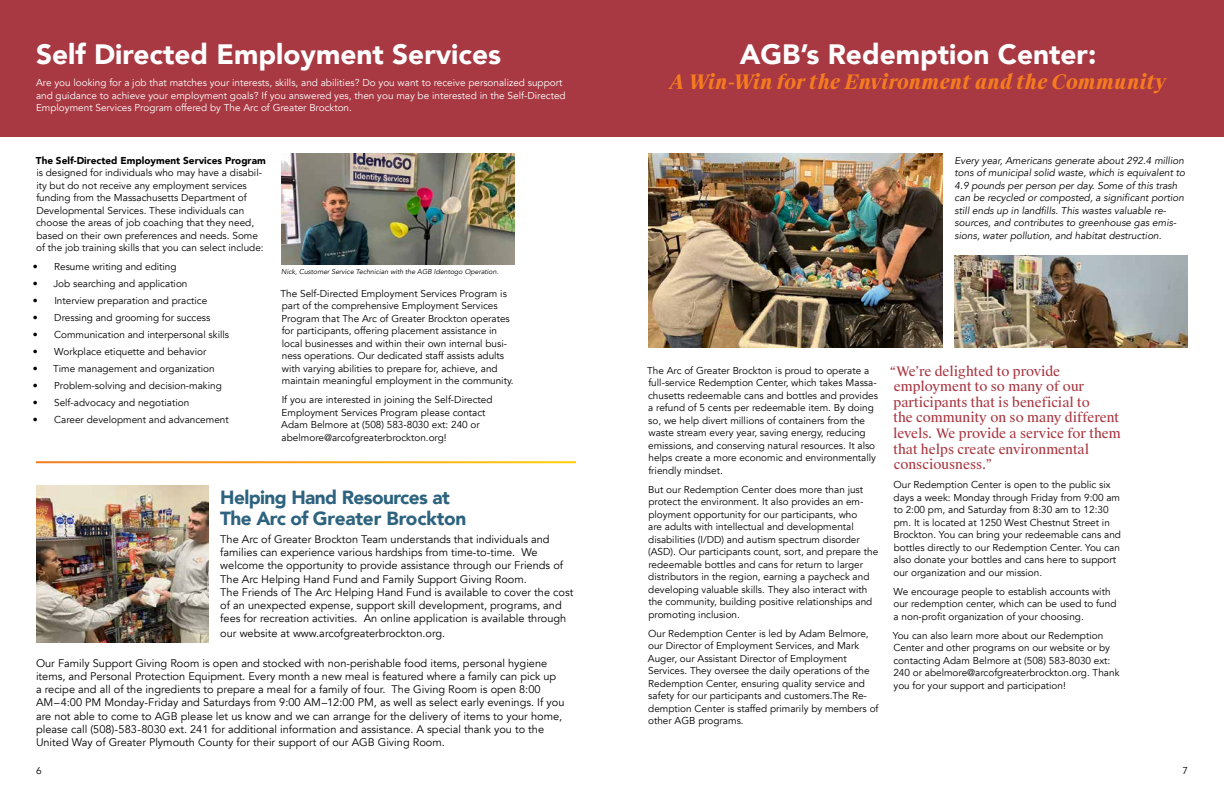
<style>
.page{position:relative;width:1224px;height:792px;background:#fff}
.page>*{position:absolute;margin:0;border:0;box-sizing:border-box;transform-origin:0 0}
.t1{font:900 28px "Avenir";color:#fff}
.t2{font:italic 700 20px "Suisse Works";color:#f47b20}
.t3{font:900 19px/21px "Avenir";letter-spacing:-.03em;color:#2d637f}
.t4{font:13px/15.6px "Suisse Works";color:#a83842}
.t5{font:11px/13.2px "Avenir";color:#000}
.t6{font:10px/12.5px "Avenir";color:#000}
.t7{font:italic 10px/12.5px "Avenir";color:#000}
.t8{font:10px/12.5px "Avenir";color:#fff}
.t9{font:900 10px "Avenir";color:#000}
.t10{font:italic 7px "Avenir";color:#000}
</style>
<div class="page">
<div style="left:0;top:0;width:1224px;height:137px;background:#a83842"></div>
<img style="left:648px;top:154px;width:295px;height:193px">
<img style="left:955px;top:255px;width:233px;height:92px">
<img style="left:281px;top:154px;width:234px;height:111px">
<img style="left:36px;top:485px;width:172px;height:158px">
<h1 class="t1" style="left:36px;top:30px;width:467px">Self Directed Employment Services</h1>
<h1 class="t1" style="left:740px;top:30px;width:358px">AGB’s Redemption Center:</h1>
<p class="t8" style="left:36px;top:77px;width:528px">Are you looking for a job that matches your interests, skills, and abilities? Do you want to receive personalized support</p>
<h2 class="t2" style="left:669px;top:69px;width:499px">A Win-Win for the Environment and the Community</h2>
<p class="t8" style="left:36px;top:89px;width:531px">and guidance to achieve your employment goals? If you answered yes, then you may be interested in the Self-Directed<br>Employment Services Program offered by The Arc of Greater Brockton.</p>
<p class="t9" style="left:36px;top:152px;width:231px">The Self-Directed Employment Services Program</p>
<p class="t6" style="left:36px;top:167px;width:229px">is designed for individuals who may have a disabil&shy;ity but do not receive any employment services funding from the Massachusetts Department of Developmental Services. These individuals can choose the areas of job coaching that they need, based on their own preferences and needs. Some of the job training skills that you can select include:</p>
<p class="t6" style="left:33px;top:261px;width:145px">• Resume writing and editing</p>
<p class="t6" style="left:33px;top:278px;width:156px">• Job searching and application</p>
<p class="t6" style="left:33px;top:295px;width:176px">• Interview preparation and practice</p>
<p class="t6" style="left:33px;top:312px;width:179px">• Dressing and grooming for success</p>
<p class="t6" style="left:33px;top:329px;width:198px">• Communication and interpersonal skills</p>
<p class="t6" style="left:33px;top:346px;width:175px">• Workplace etiquette and behavior</p>
<p class="t6" style="left:33px;top:363px;width:183px">• Time management and organization</p>
<p class="t6" style="left:33px;top:380px;width:190px">• Problem-solving and decision-making</p>
<p class="t6" style="left:33px;top:397px;width:158px">• Self-advocacy and negotiation</p>
<p class="t6" style="left:33px;top:414px;width:197px">• Career development and advancement</p>
<p class="t10" style="left:281px;top:268px;width:219px">Nick, Customer Service Technician with the AGB Identogo Operation.</p>
<p class="t6" style="left:280px;top:287px;width:235px">The Self-Directed Employment Services Program is part of the comprehensive Employment Services Program that The Arc of Greater Brockton operates for participants, offering placement assistance in local businesses and within their own internal busi&shy;ness operations. Our dedicated staff assists adults with varying abilities to prepare for, achieve, and maintain meaningful employment in the community.</p>
<p class="t6" style="left:281px;top:394px;width:213px">If you are interested in joining the Self-Directed Employment Services Program please contact Adam Belmore at (508) 583-8030 ext: 240 or abelmore@arcofgreaterbrockton.org!</p>
<h3 class="t3" style="left:220px;top:487px;width:248px">Helping Hand Resources at<br>The Arc of Greater Brockton</h3>
<p class="t5" style="left:220px;top:533px;width:355px">The Arc of Greater Brockton Team understands that individuals and families can experience various hardships from time-to-time. We welcome the opportunity to provide assistance through our Friends of The Arc Helping Hand Fund and Family Support Giving Room.<br>The Friends of The Arc Helping Hand Fund is available to cover the cost of an unexpected expense, support skill development, programs, and fees for recreation activities. An online application is available through</p>
<p class="t5" style="left:220px;top:626px;width:227px">our website at www.arcofgreaterbrockton.org.</p>
<p class="t5" style="left:36px;top:657px;width:530px">Our Family Support Giving Room is open and stocked with non-perishable food items, personal hygiene items, and Personal Protection Equipment. Every month a new meal is featured where a family can pick up a recipe and all of the ingredients to prepare a meal for a family of four. The Giving Room is open 8:00<br>AM–4:00 PM Monday-Friday and Saturdays from 9:00 AM–12:00 PM, as well as select early evenings. If you are not able to come to AGB please let us know and we can arrange for the delivery of items to your home, please call (508)-583-8030 ext. 241 for additional information and assistance. A special thank you to the United Way of Greater Plymouth County for their support of our AGB Giving Room.</p>
<p class="t7" style="left:955px;top:154px;width:232px">Every year, Americans generate about 292.4 million tons of municipal solid waste, which is equivalent to 4.9 pounds per person per day. Some of this trash can be recycled or composted, a significant portion still ends up in landfills. This wastes valuable re&shy;sources, and contributes to greenhouse gas emis&shy;sions, water pollution, and habitat destruction.</p>
<p class="t6" style="left:647px;top:364px;width:232px">The Arc of Greater Brockton is proud to operate a full-service Redemption Center, which takes Massa&shy;chusetts redeemable cans and bottles and provides a refund of 5 cents per redeemable item. By doing so, we help divert millions of containers from the waste stream every year, saving energy, reducing emissions, and conserving natural resources. It also helps create a more economic and environmentally friendly mindset.</p>
<p class="t6" style="left:648px;top:483px;width:232px">But our Redemption Center does more than just protect the environment. It also provides an em&shy;ployment opportunity for our participants, who<br>are adults with intellectual and developmental disabilities (I/DD) and autism spectrum disorder (ASD). Our participants count, sort, and prepare the redeemable bottles and cans for return to larger distributors in the region, earning a paycheck and developing valuable skills. They also interact with the community, building positive relationships and promoting inclusion.</p>
<p class="t6" style="left:648px;top:627px;width:232px">Our Redemption Center is led by Adam Belmore, our Director of Employment Services, and Mark Auger, our Assistant Director of Employment Services. They oversee the daily operations of the Redemption Center, ensuring quality service and safety for our participants and customers.The Re&shy;demption Center is staffed primarily by members of other AGB programs.</p>
<h3 class="t4" style="left:890px;top:364px;width:233px">“We’re delighted to provide employment to so many of our participants that is beneficial to<br>the community on so many different levels. We provide a service for them that helps create environmental consciousness.”</h3>
<p class="t6" style="left:894px;top:479px;width:229px">Our Redemption Center is open to the public six days a week: Monday through Friday from 9:00 am to 2:00 pm, and Saturday from 8:30 am to 12:30 pm. It is located at 1250 West Chestnut Street in Brockton. You can bring your redeemable cans and bottles directly to our Redemption Center. You can also donate your bottles and cans here to support our organization and our mission.</p>
<p class="t6" style="left:894px;top:585px;width:224px">We encourage people to establish accounts with our redemption center, which can be used to fund a non-profit organization of your choosing.</p>
<p class="t6" style="left:893px;top:629px;width:228px">You can also learn more about our Redemption Center and other programs on our website or by contacting Adam Belmore at (508) 583-8030 ext:<br>240 or abelmore@arcofgreaterbrockton.org. Thank you for your support and participation!</p>
<p class="t6" style="left:36px;top:764px;width:7px">6</p>
<p class="t6" style="left:1182px;top:764px;width:7px">7</p>
</div>
